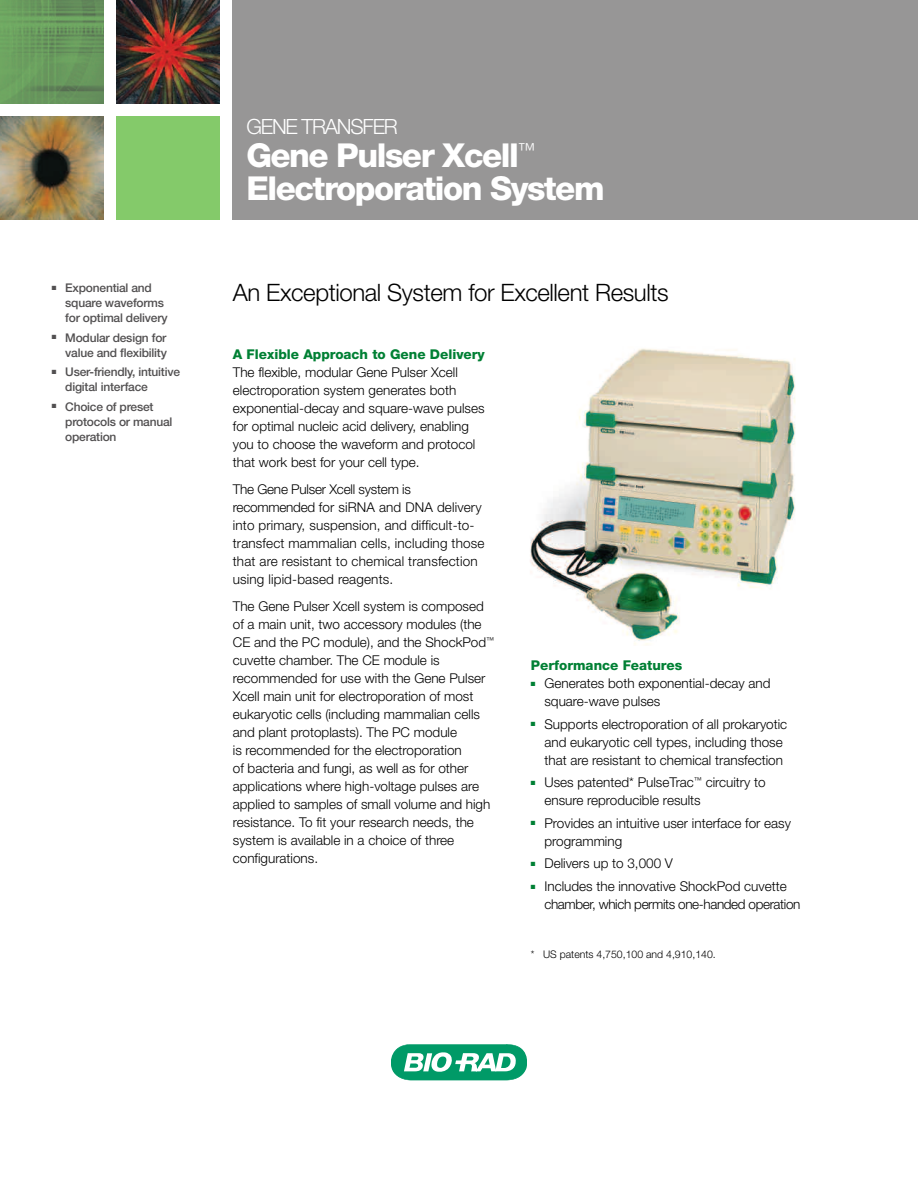
<style>
.page{position:relative;width:918px;height:1188px;background:#fff}
.page>*{position:absolute;margin:0;border:0;box-sizing:border-box;transform-origin:0 0}
.t1{font:800 33px/33px "Helvetica Neue";letter-spacing:-.045em;color:#fff}
.t2{font:300 24px "Helvetica Neue";letter-spacing:-.015em;color:#000}
.t3{font:300 21px "Helvetica Neue";letter-spacing:-.055em;color:#fff}
.t4{font:300 13.5px/18px "Helvetica Neue";color:#000}
.t5{font:800 13.5px "Helvetica Neue";color:#008034}
.t6{font:500 12px/15px "Helvetica Neue";letter-spacing:-.015em;color:#525051}
.t7{font:300 10.5px "Helvetica Neue";color:#000}
</style>
<div class="page">
<div style="left:233px;top:0;width:685px;height:220px;background:#979696"></div>
<svg style="left:391px;top:1044px;width:136px;height:36px"></svg>
<img style="left:530px;top:348px;width:266px;height:297px">
<img style="left:0;top:0;width:103px;height:103px">
<img style="left:116px;top:0;width:104px;height:103px">
<img style="left:0;top:116px;width:103px;height:104px">
<p class="t6" style="left:65px;top:280px;width:104px;text-indent:-14px">■ Exponential and square waveforms for optimal delivery</p>
<p class="t6" style="left:52px;top:330px;width:117px;text-align:right">■ Modular design for value and flexibility</p>
<p class="t6" style="left:65px;top:364px;width:116px;text-indent:-14px">■ User-friendly, intuitive digital interface</p>
<p class="t6" style="left:65px;top:399px;width:109px;text-indent:-14px">■ Choice of preset protocols or manual operation</p>
<h3 class="t3" style="left:246px;top:113px;width:153px">GENE TRANSFER</h3>
<h1 class="t1" style="left:246px;top:138px;width:360px">Gene Pulser Xcell<sup>™<br></sup>Electroporation System</h1>
<h2 class="t2" style="left:233px;top:277px;width:437px">An Exceptional System for Excellent Results</h2>
<p class="t5" style="left:233px;top:346px;width:254px">A Flexible Approach to Gene Delivery</p>
<p class="t4" style="left:233px;top:363px;width:253px">The flexible, modular Gene Pulser Xcell electroporation system generates both exponential-decay and square-wave pulses for optimal nucleic acid delivery, enabling you to choose the waveform and protocol that work best for your cell type.</p>
<p class="t4" style="left:233px;top:480px;width:253px">The Gene Pulser Xcell system is recommended for siRNA and DNA delivery into primary, suspension, and difficult-to&shy;transfect mammalian cells, including those that are resistant to chemical transfection using lipid-based reagents.</p>
<p class="t4" style="left:233px;top:597px;width:263px">The Gene Pulser Xcell system is composed of a main unit, two accessory modules (the CE and the PC module), and the ShockPod<sup>™ </sup>cuvette chamber. The CE module is recommended for use with the Gene Pulser Xcell main unit for electroporation of most eukaryotic cells (including mammalian cells and plant protoplasts). The PC module<br>is recommended for the electroporation<br>of bacteria and fungi, as well as for other applications where high-voltage pulses are applied to samples of small volume and high resistance. To fit your research needs, the system is available in a choice of three configurations.</p>
<p class="t5" style="left:531px;top:657px;width:153px">Performance Features</p>
<p class="t4" style="left:544px;top:674px;width:228px;text-indent:-14px"><sup>■</sup> Generates both exponential-decay and square-wave pulses</p>
<p class="t4" style="left:544px;top:715px;width:244px;text-indent:-14px"><sup>■</sup> Supports electroporation of all prokaryotic and eukaryotic cell types, including those that are resistant to chemical transfection</p>
<p class="t4" style="left:544px;top:773px;width:223px;text-indent:-13px"><sup>■</sup> Uses patented* PulseTrac<sup>™</sup> circuitry to ensure reproducible results</p>
<p class="t4" style="left:544px;top:814px;width:248px;text-indent:-14px"><sup>■</sup> Provides an intuitive user interface for easy programming</p>
<p class="t4" style="left:531px;top:854px;width:144px"><sup>■</sup> Delivers up to 3,000 V</p>
<p class="t4" style="left:544px;top:877px;width:257px;text-indent:-14px"><sup>■</sup> Includes the innovative ShockPod cuvette chamber, which permits one-handed operation</p>
<p class="t7" style="left:531px;top:948px;width:186px">* US patents 4,750,100 and 4,910,140.</p>
</div>
